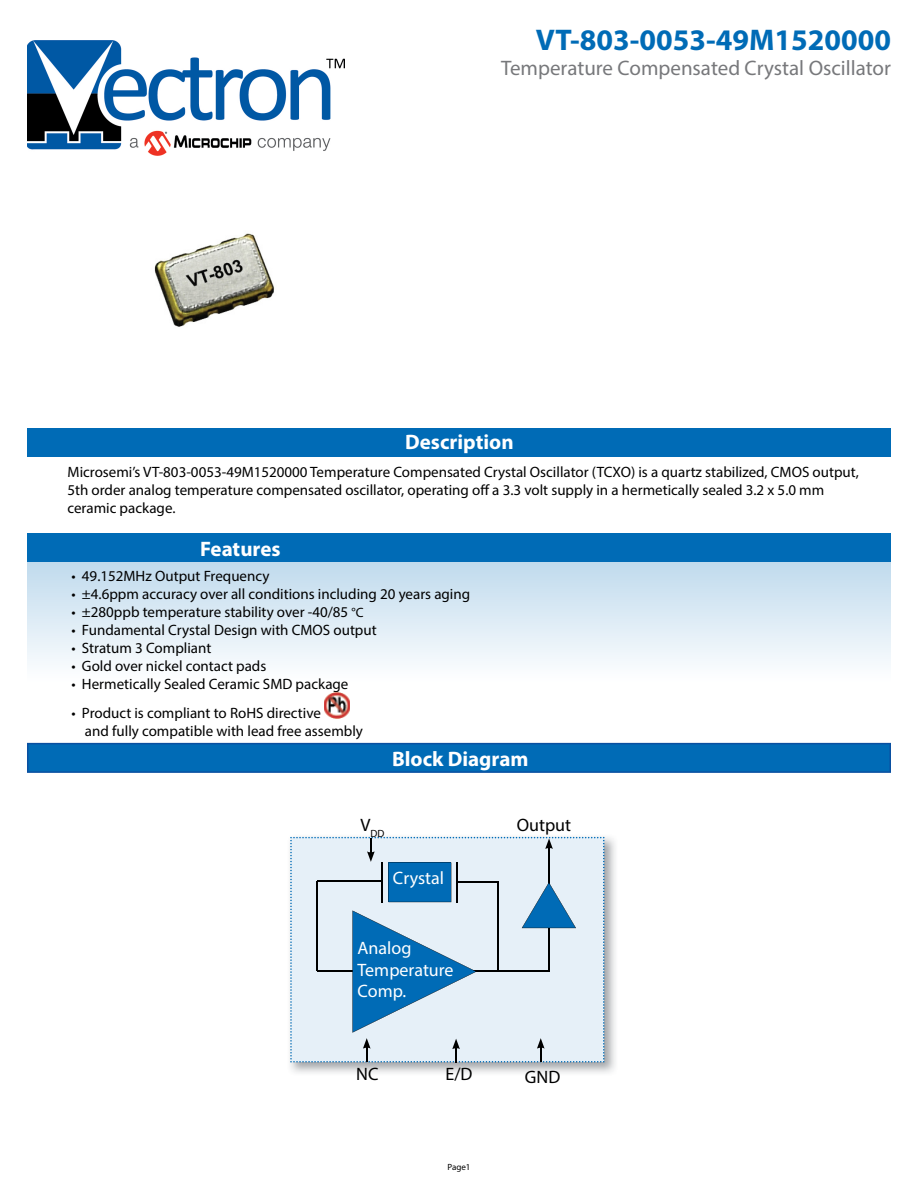
<style>
.page{position:relative;width:918px;height:1188px;background:#fff}
.page>*{position:absolute;margin:0;border:0;box-sizing:border-box;transform-origin:0 0}
.t1{font:700 30px "Myriad Pro";color:#006bb6}
.t2{font:21px "Myriad Pro";color:#77787b}
.t3{font:700 21px "Myriad Pro";color:#fff}
.t4{font:18px/21.6px "Myriad Pro";color:#fff}
.t5{font:18px "Myriad Pro";color:#000}
.t6{font:15px/18px "Myriad Pro";color:#000}
.t7{font:10.5px "Myriad Pro";color:#000}
.t8{font:9px "Myriad Pro";color:#000}
.s1{font-size:13.5px}
</style>
<div class="page">
<div style="left:27px;top:533px;width:864px;height:29px;background:#006bb6"></div>
<div style="left:27px;top:562px;width:864px;height:120px;background:linear-gradient(to bottom,#c0daed,#fefeff)"></div>
<img style="left:324px;top:692px;width:26px;height:26px">
<svg style="left:27px;top:743px;width:864px;height:30px;background:#0168b4"></svg>
<div style="left:27px;top:428px;width:864px;height:29px;background:#006bb6"></div>
<svg style="left:154px;top:233px;width:120px;height:94px"></svg>
<img style="left:27px;top:40px;width:318px;height:115px">
<img style="left:290px;top:836px;width:326px;height:237px">
<svg style="left:290px;top:837px;width:314px;height:226px;background:#bad3e6"></svg>
<h1 class="t1" style="left:536px;top:28px;width:357px">VT-803-0053-49M1520000</h1>
<h2 class="t2" style="left:501px;top:60px;width:391px">Temperature Compensated Crystal Oscillator</h2>
<h2 class="t3" style="left:405px;top:434px;width:110px">Description</h2>
<p class="t6" style="left:67px;top:465px;width:793px">Microsemi’s VT-803-0053-49M1520000 Temperature Compensated Crystal Oscillator (TCXO) is a quartz stabilized, CMOS output,<br>5th order analog temperature compensated oscillator, operating off a 3.3 volt supply in a hermetically sealed 3.2 x 5.0 mm ceramic package.</p>
<h2 class="t3" style="left:200px;top:541px;width:82px">Features</h2>
<p class="t6" style="left:71px;top:569px;width:200px">• 49.152MHz Output Frequency</p>
<p class="t6" style="left:71px;top:587px;width:400px">• ±4.6ppm accuracy over all conditions including 20 years aging</p>
<p class="t6" style="left:71px;top:605px;width:294px">• ±280ppb temperature stability over -40/85 <span class="s1">°C</span></p>
<p class="t6" style="left:71px;top:623px;width:307px">• Fundamental Crystal Design with CMOS output</p>
<p class="t6" style="left:71px;top:641px;width:141px">• Stratum 3 Compliant</p>
<p class="t6" style="left:71px;top:659px;width:196px">• Gold over nickel contact pads</p>
<p class="t6" style="left:71px;top:677px;width:279px">• Hermetically Sealed Ceramic SMD package</p>
<p class="t6" style="left:85px;top:706px;width:280px;text-indent:-13px">• Product is compliant to RoHS directive<br>and fully compatible with lead free assembly</p>
<h2 class="t3" style="left:392px;top:751px;width:138px">Block Diagram</h2>
<p class="t7" style="left:360px;top:829px;width:26px"><sup>V</sup>DD</p>
<p class="t5" style="left:517px;top:818px;width:56px">Output</p>
<p class="t4" style="left:393px;top:868px;width:53px">Crystal</p>
<p class="t4" style="left:358px;top:939px;width:97px">Analog<br>Temperature<br>Comp.</p>
<p class="t5" style="left:356px;top:1067px;width:24px">NC</p>
<p class="t5" style="left:525px;top:1070px;width:37px">GND</p>
<p class="t5" style="left:445px;top:1067px;width:29px">E/D</p>
<p class="t8" style="left:447px;top:1164px;width:25px">Page1</p>
</div>
